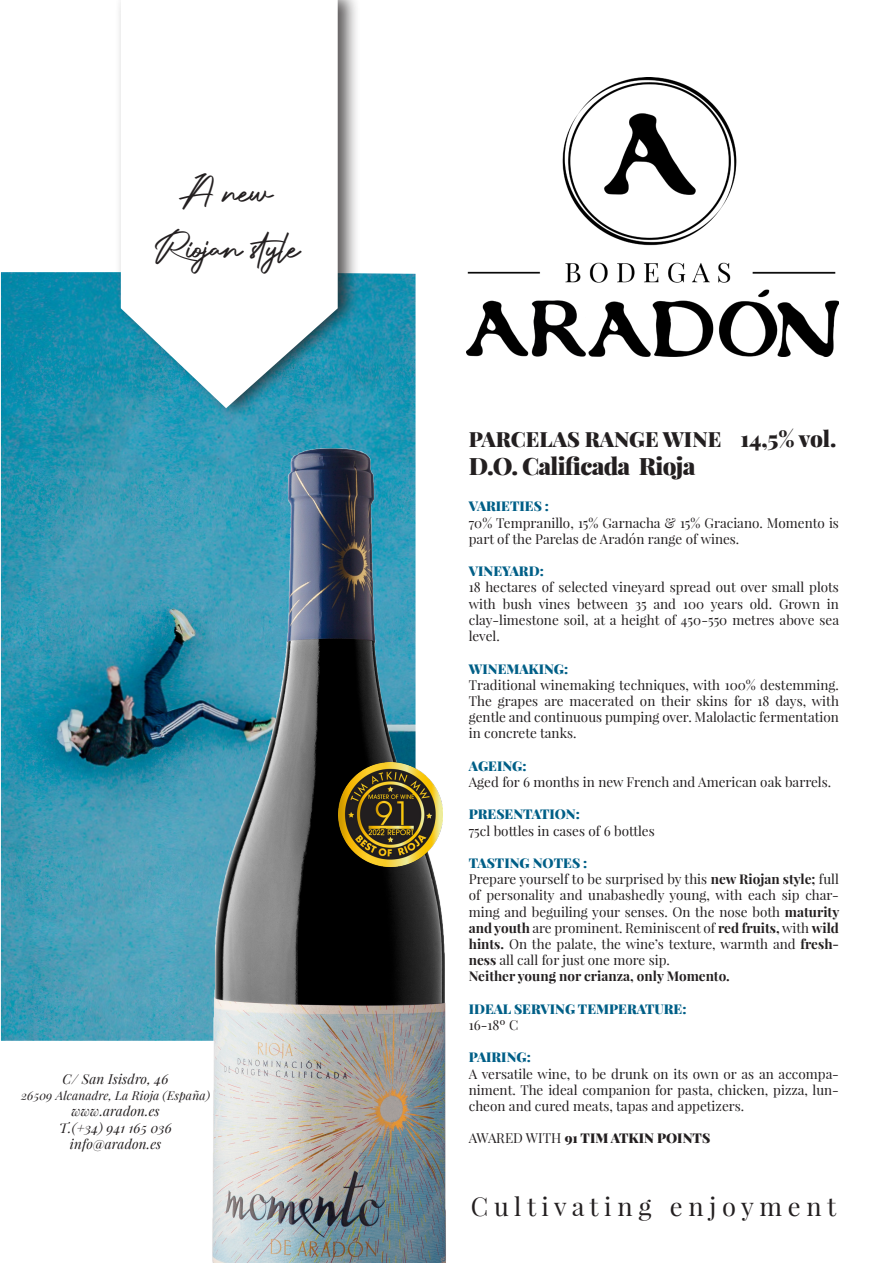
<style>
.page{position:relative;width:893px;height:1263px;background:#fff}
.page>*{position:absolute;margin:0;border:0;box-sizing:border-box;transform-origin:0 0}
.t1{font:46.5px "Authentic Signature";letter-spacing:-.02em;color:#231f20}
.t2{font:25.5px "Playfair Display";color:#231f20}
.t3{font:900 24px "Playfair Display";letter-spacing:-.03em;color:#231f20}
.t4{font:900 21px "Playfair Display";color:#231f20}
.t5{font:13.5px/16.2px "Playfair Display";color:#231f20;text-align:justify}
.t6{font:900 13.5px "Playfair Display";color:#005f87}
.t7{font:italic 13.5px "Playfair Display";letter-spacing:.01em;color:#231f20}
.t8{font:700 13.5px "Playfair Display";color:#231f20}
.t9{font:900 13.5px "Playfair Display";color:#231f20}
.t10{font:italic 12px "Playfair Display";letter-spacing:.01em;color:#231f20}
.s1{font-size:22.5px}
.s2{font-weight:700}
.s3{font-weight:400}
</style>
<div class="page">
<img style="left:1px;top:272px;width:415px;height:769px">
<div style="left:115px;top:0;width:245px;height:421px;background:#231f20;opacity:.75"></div>
<svg style="left:121px;top:0;width:217px;height:408px"></svg>
<img style="left:155px;top:447px;width:291px;height:816px">
<img style="left:338px;top:762px;width:104px;height:104px">
<svg style="left:381px;top:829px;width:4px;height:7px"></svg>
<img style="left:467px;top:77px;width:372px;height:280px">
<p class="t1" style="left:183px;top:166px;width:91px">A new</p>
<p class="t1" style="left:155px;top:222px;width:146px">Riojan style</p>
<p class="t7" style="left:63px;top:1070px;width:107px">C/ San Isisdro, 46</p>
<p class="t10" style="left:21px;top:1088px;width:191px">26509 Alcanadre, La Rioja (España)</p>
<p class="t7" style="left:72px;top:1102px;width:90px">www.aradon.es</p>
<p class="t7" style="left:59px;top:1118px;width:114px">T.(+34) 941 165 036</p>
<p class="t7" style="left:70px;top:1135px;width:93px">info@aradon.es</p>
<p class="t4" style="left:469px;top:425px;width:369px">PARCELAS RANGE WINE <span class="s1">14,5% vol.</span></p>
<p class="t3" style="left:469px;top:451px;width:228px">D.O. Calificada Rioja</p>
<p class="t6" style="left:469px;top:498px;width:82px">VARIETIES :</p>
<p class="t5" style="left:469px;top:514px;width:372px">70% Tempranillo, 15% Garnacha &amp; 15% Graciano. Momento is part of the Parelas de Aradón range of wines.</p>
<p class="t6" style="left:469px;top:562px;width:76px">VINEYARD:</p>
<p class="t5" style="left:469px;top:579px;width:372px">18 hectares of selected vineyard spread out over small plots with bush vines between 35 and 100 years old. Grown in clay-limestone soil, at a height of 450-550 metres above sea level.</p>
<p class="t6" style="left:469px;top:660px;width:101px">WINEMAKING:</p>
<p class="t5" style="left:469px;top:676px;width:372px">Traditional winemaking techniques, with 100% destemming.<br>The grapes are macerated on their skins for 18 days, with gentle and continuous pumping over. Malolactic fermentation in concrete tanks.</p>
<p class="t6" style="left:469px;top:757px;width:59px">AGEING:</p>
<p class="t5" style="left:469px;top:774px;width:364px">Aged for 6 months in new French and American oak barrels.</p>
<p class="t6" style="left:469px;top:805px;width:113px">PRESENTATION:</p>
<p class="t5" style="left:469px;top:822px;width:187px">75cl bottles in cases of 6 bottles</p>
<p class="t6" style="left:469px;top:854px;width:120px">TASTING NOTES :</p>
<p class="t5" style="left:469px;top:871px;width:372px">Prepare yourself to be surprised by this <span class="s2">new Riojan style;</span> full of personality and unabashedly young, with each sip char&shy;ming and beguiling your senses. On the nose both <span class="s2">maturity and youth</span> are prominent. Reminiscent of <span class="s2">red fruits,</span> with <span class="s2">wild hints.</span> On the palate, the wine’s texture, warmth and <span class="s2">fresh&shy;ness</span> all call for just one more sip.</p>
<p class="t8" style="left:469px;top:968px;width:263px">Neither young nor crianza, only Momento.</p>
<p class="t6" style="left:469px;top:1000px;width:219px">IDEAL SERVING TEMPERATURE:</p>
<p class="t5" style="left:469px;top:1017px;width:51px">16-18º C</p>
<p class="t6" style="left:469px;top:1048px;width:64px">PAIRING:</p>
<p class="t5" style="left:469px;top:1065px;width:372px">A versatile wine, to be drunk on its own or as an accompa&shy;niment. The ideal companion for pasta, chicken, pizza, lun&shy;cheon and cured meats, tapas and appetizers.</p>
<p class="t9" style="left:469px;top:1129px;width:243px"><span class="s3">AWARED WITH</span> 91 TIM ATKIN POINTS</p>
<p class="t2" style="left:471px;top:1191px;width:367px">C u l t i v a t i n g e n j o y m e n t</p>
</div>
